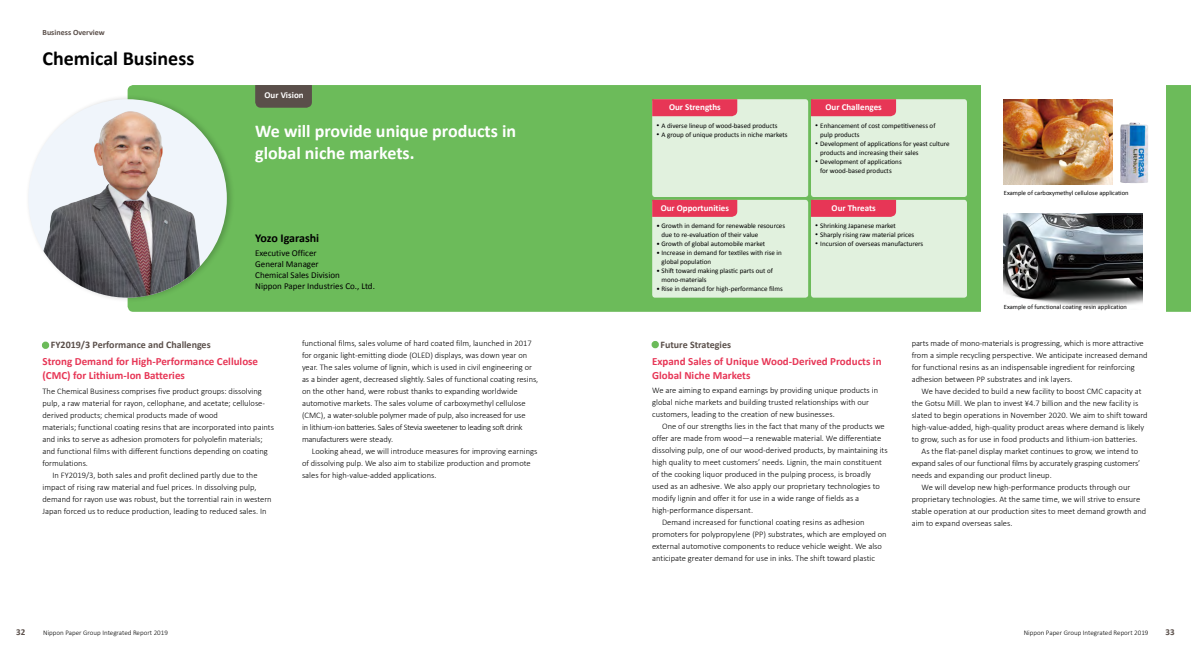
<style>
.page{position:relative;width:1191px;height:652px;background:#fff}
.page>*{position:absolute;margin:0;border:0;box-sizing:border-box;transform-origin:0 0}
.t1{font:700 20px "Calibri";color:#000}
.t2{font:700 18px/22px "Calibri";color:#fff}
.t3{font:700 12px "Calibri";letter-spacing:-.005em;color:#000}
.t4{font:700 11px/14px "Calibri";color:#e73656}
.t5{font:700 10px "Calibri";color:#5a4f4a}
.t6{font:9px/11px "Calibri";color:#000}
.t7{font:700 9px "Calibri";color:#fff}
.t8{font:700 9px "Calibri";color:#5a4f4a}
.t9{font:300 8.5px/12px "Calibri";color:#000}
.t10{font:700 8px "Calibri";color:#5a4f4a}
.t11{font:7px/9px "Calibri";color:#000}
.t12{font:300 7px "Calibri";color:#000}
.t13{font:6.5px "Calibri";color:#000}
.s1{color:#6cbb5a}
.s2{font-family:"UD Shin Go NT Pr 6"}
</style>
<div class="page">
<div style="left:128px;top:85px;width:1063px;height:227px;background:#6cbb5a"></div>
<div style="left:25px;top:94px;width:210px;height:209px;background:#000;opacity:.2"></div>
<div style="left:28px;top:99px;width:199px;height:199px;background:#f0f5fb;border-radius:50%"></div>
<img style="left:43px;top:111px;width:157px;height:187px">
<svg style="left:41px;top:341px;width:9px;height:8px"></svg>
<svg style="left:651px;top:341px;width:8px;height:8px"></svg>
<div style="left:652px;top:99px;width:156px;height:98px;background:#e1f1de;border-radius:3px"></div>
<div style="left:652px;top:200px;width:156px;height:98px;background:#e1f1de;border-radius:3px"></div>
<div style="left:811px;top:99px;width:156px;height:98px;background:#e1f1de;border-radius:3px"></div>
<div style="left:811px;top:200px;width:156px;height:98px;background:#e1f1de;border-radius:3px"></div>
<div style="left:981px;top:77px;width:184px;height:235px;background:#fff"></div>
<img style="left:1120px;top:122px;width:28px;height:61px">
<img style="left:1003px;top:99px;width:109px;height:85px">
<img style="left:1003px;top:213px;width:139px;height:93px">
<svg style="left:255px;top:85px;width:57px;height:23px"></svg>
<svg style="left:652px;top:99px;width:85px;height:17px"></svg>
<svg style="left:652px;top:200px;width:85px;height:17px"></svg>
<svg style="left:811px;top:99px;width:85px;height:17px"></svg>
<svg style="left:811px;top:200px;width:85px;height:17px"></svg>
<p class="t10" style="left:43px;top:27px;width:64px">Business Overview</p>
<h1 class="t1" style="left:43px;top:45px;width:153px">Chemical Business</h1>
<p class="t7" style="left:264px;top:90px;width:41px">Our Vision</p>
<h2 class="t2" style="left:255px;top:120px;width:262px">We will provide unique products in global niche markets.</h2>
<h3 class="t3" style="left:255px;top:231px;width:66px">Yozo Igarashi</h3>
<p class="t6" style="left:255px;top:248px;width:121px">Executive Officer<br>General Manager<br>Chemical Sales Division<br>Nippon Paper Industries Co., Ltd.</p>
<p class="t5" style="left:43px;top:339px;width:170px"><span class="s1">●</span> FY2019/3 Performance and Challenges</p>
<p class="t4" style="left:43px;top:354px;width:217px">Strong Demand for High-Performance Cellulose (CMC) for Lithium-Ion Batteries</p>
<p class="t9" style="left:43px;top:385px;width:221px">The Chemical Business comprises five product groups: dissolving</p>
<p class="t9" style="left:43px;top:397px;width:224px">pulp, a raw material for rayon, cellophane, and acetate; cellulose-</p>
<p class="t9" style="left:43px;top:409px;width:177px">derived products; chemical products made of wood</p>
<p class="t9" style="left:43px;top:421px;width:233px">materials; functional coating resins that are incorporated into paints</p>
<p class="t9" style="left:43px;top:433px;width:222px">and inks to serve as adhesion promoters for polyolefin materials;</p>
<p class="t9" style="left:43px;top:445px;width:227px">and functional films with different functions depending on coating</p>
<p class="t9" style="left:43px;top:457px;width:47px">formulations.</p>
<p class="t9" style="left:52px;top:469px;width:207px">In FY2019/3, both sales and profit declined partly due to the</p>
<p class="t9" style="left:43px;top:481px;width:216px">impact of rising raw material and fuel prices. In dissolving pulp,</p>
<p class="t9" style="left:43px;top:493px;width:231px">demand for rayon use was robust, but the torrential rain in western</p>
<p class="t9" style="left:43px;top:505px;width:225px">Japan forced us to reduce production, leading to reduced sales. In</p>
<p class="t9" style="left:302px;top:337px;width:238px">functional films, sales volume of hard coated film, launched in 2017 for organic light-emitting diode (OLED) displays, was down year on year. The sales volume of lignin, which is used in civil engineering or as a binder agent, decreased slightly. Sales of functional coating resins, on the other hand, were robust thanks to expanding worldwide automotive markets. The sales volume of carboxymethyl cellulose (CMC), a water-soluble polymer made of pulp, also increased for use<br>in lithium-ion batteries. Sales of Stevia sweetener to leading soft drink manufacturers were steady.</p>
<p class="t9" style="left:302px;top:445px;width:237px;text-indent:10px">Looking ahead, we will introduce measures for improving earnings of dissolving pulp. We also aim to stabilize production and promote sales for high-value-added applications.</p>
<p class="t7" style="left:669px;top:101px;width:53px">Our Strengths</p>
<p class="t7" style="left:825px;top:101px;width:58px">Our Challenges</p>
<p class="t11" style="left:656px;top:121px;width:123px"><span class="s2">•</span> A diverse lineup of wood-based products</p>
<p class="t11" style="left:656px;top:130px;width:133px"><span class="s2">•</span> A group of unique products in niche markets</p>
<p class="t11" style="left:820px;top:121px;width:117px;text-indent:-5px"><span class="s2">•</span> Enhancement of cost competitiveness of pulp products</p>
<p class="t11" style="left:820px;top:139px;width:131px;text-indent:-5px"><span class="s2">•</span> Development of applications for yeast culture products and increasing their sales</p>
<p class="t11" style="left:820px;top:157px;width:83px;text-indent:-5px"><span class="s2">•</span> Development of applications for wood-based products</p>
<p class="t13" style="left:1003px;top:189px;width:126px">Example of carboxymethyl cellulose application</p>
<p class="t7" style="left:660px;top:202px;width:70px">Our Opportunities</p>
<p class="t7" style="left:831px;top:202px;width:46px">Our Threats</p>
<p class="t11" style="left:661px;top:221px;width:125px;text-indent:-5px">• Growth in demand for renewable resources due to re-evaluation of their value</p>
<p class="t11" style="left:656px;top:239px;width:110px">• Growth of global automobile market</p>
<p class="t11" style="left:661px;top:248px;width:122px;text-indent:-5px">• Increase in demand for textiles with rise in global population</p>
<p class="t11" style="left:661px;top:266px;width:113px;text-indent:-5px">• Shift toward making plastic parts out of mono-materials</p>
<p class="t11" style="left:656px;top:284px;width:128px">• Rise in demand for high-performance films</p>
<p class="t11" style="left:815px;top:222px;width:82px"><span class="s2">•</span> Shrinking Japanese market</p>
<p class="t11" style="left:815px;top:231px;width:100px"><span class="s2">•</span> Sharply rising raw material prices</p>
<p class="t11" style="left:815px;top:240px;width:110px"><span class="s2">•</span> Incursion of overseas manufacturers</p>
<p class="t13" style="left:1003px;top:303px;width:125px">Example of functional coating resin application</p>
<p class="t5" style="left:652px;top:338px;width:80px"><span class="s1">●</span> Future Strategies</p>
<p class="t4" style="left:652px;top:354px;width:231px">Expand Sales of Unique Wood-Derived Products in<br>Global Niche Markets</p>
<p class="t9" style="left:652px;top:384px;width:227px">We are aiming to expand earnings by providing unique products in global niche markets and building trusted relationships with our customers, leading to the creation of new businesses.</p>
<p class="t9" style="left:662px;top:420px;width:224px">One of our strengths lies in the fact that many of the products we</p>
<p class="t9" style="left:652px;top:432px;width:230px">offer are made from wood—a renewable material. We differentiate</p>
<p class="t9" style="left:652px;top:444px;width:237px">dissolving pulp, one of our wood-derived products, by maintaining its</p>
<p class="t9" style="left:652px;top:456px;width:231px">high quality to meet customers’ needs. Lignin, the main constituent</p>
<p class="t9" style="left:652px;top:468px;width:220px">of the cooking liquor produced in the pulping process, is broadly</p>
<p class="t9" style="left:652px;top:480px;width:229px">used as an adhesive. We also apply our proprietary technologies to</p>
<p class="t9" style="left:652px;top:492px;width:208px">modify lignin and offer it for use in a wide range of fields as a</p>
<p class="t9" style="left:652px;top:504px;width:102px">high-performance dispersant.</p>
<p class="t9" style="left:662px;top:516px;width:204px">Demand increased for functional coating resins as adhesion</p>
<p class="t9" style="left:652px;top:528px;width:236px">promoters for polypropylene (PP) substrates, which are employed on</p>
<p class="t9" style="left:652px;top:540px;width:231px">external automotive components to reduce vehicle weight. We also</p>
<p class="t9" style="left:652px;top:552px;width:224px">anticipate greater demand for use in inks. The shift toward plastic</p>
<p class="t9" style="left:911px;top:337px;width:237px">parts made of mono-materials is progressing, which is more attractive from a simple recycling perspective. We anticipate increased demand for functional resins as an indispensable ingredient for reinforcing adhesion between PP substrates and ink layers.</p>
<p class="t9" style="left:911px;top:385px;width:237px;text-indent:10px">We have decided to build a new facility to boost CMC capacity at the Gotsu Mill. We plan to invest ¥4.7 billion and the new facility is slated to begin operations in November 2020. We aim to shift toward high-value-added, high-quality product areas where demand is likely to grow, such as for use in food products and lithium-ion batteries.</p>
<p class="t9" style="left:911px;top:445px;width:230px;text-indent:10px">As the flat-panel display market continues to grow, we intend to expand sales of our functional films by accurately grasping customers’ needs and expanding our product lineup.</p>
<p class="t9" style="left:911px;top:481px;width:236px;text-indent:10px">We will develop new high-performance products through our proprietary technologies. At the same time, we will strive to ensure stable operation at our production sites to meet demand growth and aim to expand overseas sales.</p>
<p class="t8" style="left:16px;top:626px;width:11px">32</p>
<p class="t12" style="left:43px;top:628px;width:126px">Nippon Paper Group Integrated Report 2019</p>
<p class="t12" style="left:1023px;top:628px;width:126px">Nippon Paper Group Integrated Report 2019</p>
<p class="t8" style="left:1165px;top:626px;width:11px">33</p>
</div>
